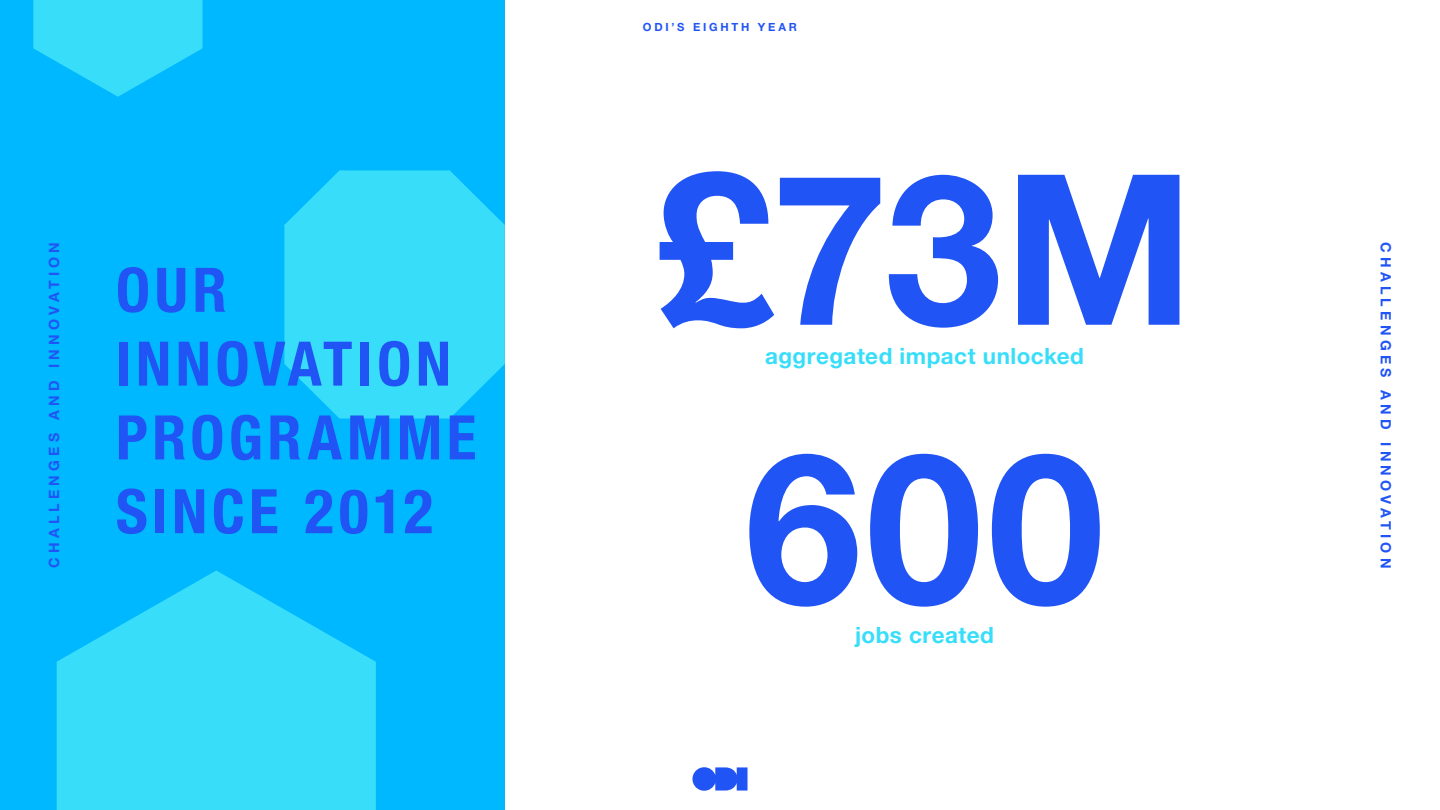
<style>
.page{position:relative;width:1440px;height:810px;background:#fff}
.page>*{position:absolute;margin:0;border:0;box-sizing:border-box;transform-origin:0 0}
.Stats_text1{font:700 210px "Helvetica Neue LT Std";letter-spacing:.015em;color:#2154f5}
.t1{font:700 condensed 61.5px/73.8px "Helvetica Neue LT Std";letter-spacing:.07em;color:#2154f5}
.Stats_text1-2{font:700 22.5px "Helvetica Neue LT Std";letter-spacing:.02em;color:#38def9}
.t2{font:700 14.25px "Helvetica Neue LT Std";letter-spacing:.3em;color:#2154f5}
.t3{font:700 11.25px "Helvetica Neue LT Std";letter-spacing:.245em;color:#2154f5}
</style>
<div class="page">
<div style="left:0;top:0;width:505px;height:810px;background:#00b8ff"></div>
<svg style="left:692px;top:767px;width:56px;height:24px"></svg>
<svg style="left:284px;top:170px;width:221px;height:248px;background:#31d9f9"></svg>
<svg style="left:57px;top:570px;width:319px;height:240px;fill:#38def9"></svg>
<svg style="left:33px;top:0;width:170px;height:97px"></svg>
<p class="t2" style="left:45px;top:568px;width:328px;rotate:-90deg">CHALLENGES AND INNOVATION</p>
<p class="t1" style="left:116px;top:252px;width:362px">OUR<br>INNOVATION<br>PROGRAMME<br>SINCE 2012</p>
<p class="t3" style="left:643px;top:20px;width:156px">ODI’S EIGHTH YEAR</p>
<p class="Stats_text1" style="left:655px;top:120px;width:540px">£73M</p>
<p class="Stats_text1-2" style="left:765px;top:342px;width:320px">aggregated impact unlocked</p>
<p class="Stats_text1" style="left:745px;top:399px;width:361px">600</p>
<p class="Stats_text1-2" style="left:855px;top:621px;width:140px">jobs created</p>
<p class="t2" style="left:1395px;top:242px;width:328px;rotate:90deg">CHALLENGES AND INNOVATION</p>
</div>
